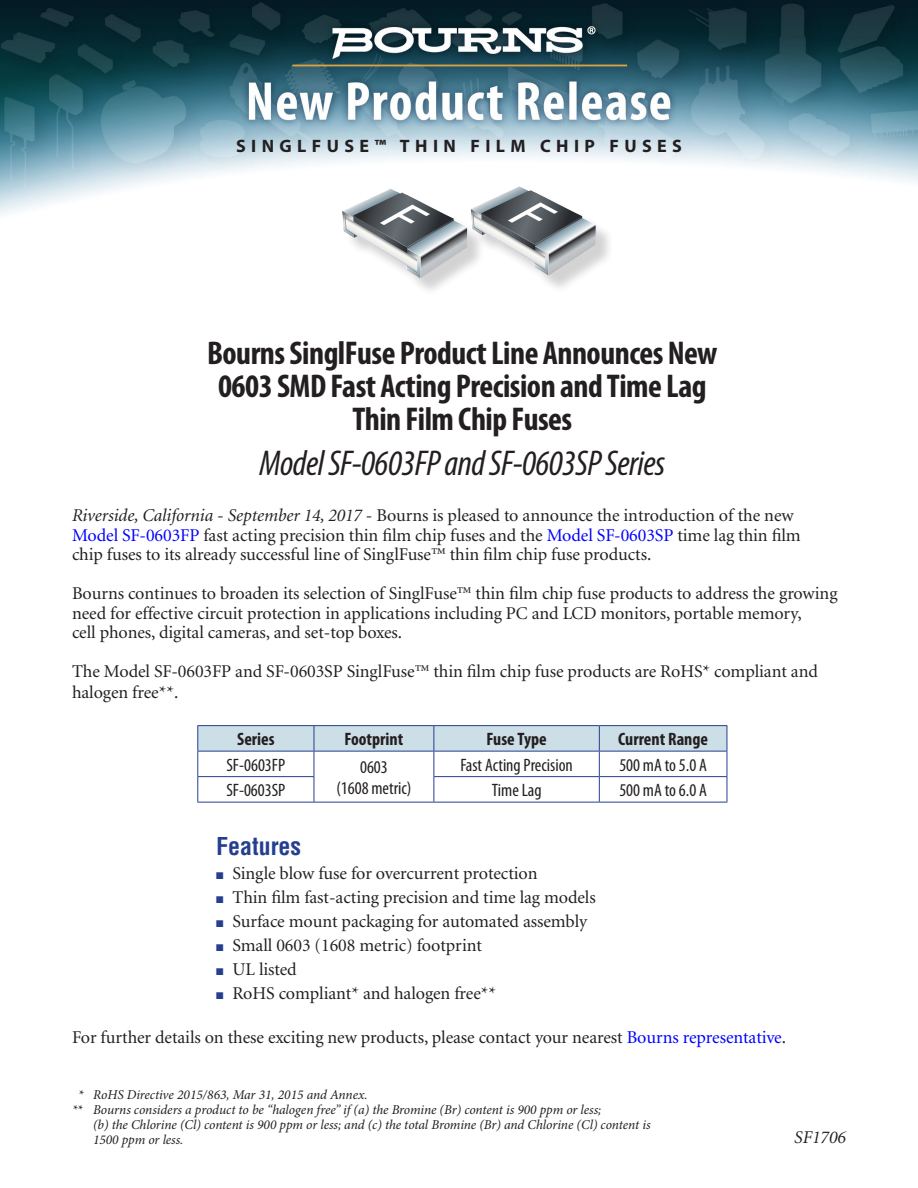
<style>
.page{position:relative;width:918px;height:1188px;background:#fff}
.page>*{position:absolute;margin:0;border:0;box-sizing:border-box;transform-origin:0 0}
.t1{font:italic condensed 36px "Myriad Pro";letter-spacing:-.015em;color:#231f20}
.t2{font:700 condensed 33px/33px "Myriad Pro";letter-spacing:-.015em;color:#231f20;text-align:center}
.t3{font:700 condensed 24px "Helvetica";color:#253f8e}
.t4{font:18px/19.5px "Minion";letter-spacing:-.005em;color:#231f20}
.t5{font:condensed 18px/21px "Myriad Pro";color:#231f20;text-align:center}
.t6{font:700 condensed 18px "Myriad Pro";color:#231f20}
.t7{font:700 18px "Myriad Pro";letter-spacing:.3em;color:#231f20}
.t8{font:italic 18px "Minion";color:#231f20}
.t9{font:italic 13.5px/15px "Minion Pro";letter-spacing:-.005em;color:#231f20}
.s1{font-style:italic}
.s2{color:#00f}
.s3{color:#253f8e}
</style>
<div class="page">
<img style="left:0;top:0;width:918px;height:216px">
<hr style="left:197px;top:725px;width:117px;height:1px;background:#253f8e">
<hr style="left:314px;top:725px;width:120px;height:1px;background:#253f8e">
<hr style="left:434px;top:725px;width:165px;height:1px;background:#253f8e">
<hr style="left:599px;top:725px;width:128px;height:1px;background:#253f8e">
<svg style="left:197px;top:726px;width:531px;height:76px"></svg>
<hr style="left:197px;top:802px;width:117px;height:1px;background:#253f8e">
<hr style="left:314px;top:802px;width:120px;height:1px;background:#253f8e">
<hr style="left:434px;top:802px;width:165px;height:1px;background:#253f8e">
<hr style="left:599px;top:802px;width:128px;height:1px;background:#253f8e">
<div style="left:345px;top:189px;width:269px;height:107px;background:#231f20;opacity:.2"></div>
<img style="left:342px;top:189px;width:125px;height:89px">
<img style="left:471px;top:186px;width:125px;height:90px">
<p class="t7" style="left:236px;top:134px;width:447px">SINGLFUSE™ THIN FILM CHIP FUSES</p>
<p class="t2" style="left:207px;top:337px;width:512px">Bourns SinglFuse Product Line Announces New</p>
<p class="t2" style="left:218px;top:370px;width:490px">0603 SMD Fast Acting Precision and Time Lag<br>Thin Film Chip Fuses</p>
<p class="t1" style="left:259px;top:441px;width:407px">Model SF-0603FP and SF-0603SP Series</p>
<p class="t4" style="left:72px;top:506px;width:730px"><span class="s1">Riverside, California - September 14, 2017</span> - Bourns is pleased to announce the introduction of the new<br><span class="s2">Model SF-0603FP</span> fast acting precision thin film chip fuses and the <span class="s2">Model SF-0603SP</span> time lag thin film chip fuses to its already successful line of SinglFuse™ thin film chip fuse products.</p>
<p class="t4" style="left:72px;top:584px;width:767px">Bourns continues to broaden its selection of SinglFuse™ thin film chip fuse products to address the growing need for effective circuit protection in applications including PC and LCD monitors, portable memory,<br>cell phones, digital cameras, and set-top boxes.</p>
<p class="t4" style="left:72px;top:662px;width:747px;line-height:21px">The Model SF-0603FP and SF-0603SP SinglFuse™ thin film chip fuse products are RoHS* compliant and halogen free**.</p>
<p class="t6" style="left:237px;top:729px;width:39px">Series</p>
<p class="t6" style="left:344px;top:729px;width:60px">Footprint</p>
<p class="t6" style="left:486px;top:729px;width:62px">Fuse Type</p>
<p class="t6" style="left:618px;top:729px;width:91px">Current Range</p>
<p class="t5" style="left:226px;top:754px;width:60px">SF-0603FP</p>
<p class="t5" style="left:336px;top:756px;width:77px">0603<br>(1608 metric)</p>
<p class="t5" style="left:460px;top:754px;width:114px">Fast Acting Precision</p>
<p class="t5" style="left:619px;top:754px;width:89px">500 mA to 5.0 A</p>
<p class="t5" style="left:226px;top:779px;width:61px">SF-0603SP</p>
<p class="t5" style="left:492px;top:779px;width:51px">Time Lag</p>
<p class="t5" style="left:619px;top:779px;width:89px">500 mA to 6.0 A</p>
<p class="t3" style="left:216px;top:832px;width:87px">Features</p>
<p class="t4" style="left:216px;top:864px;width:323px"><span class="s3">■</span> Single blow fuse for overcurrent protection</p>
<p class="t4" style="left:216px;top:888px;width:381px"><span class="s3">■</span> Thin film fast-acting precision and time lag models</p>
<p class="t4" style="left:216px;top:912px;width:373px"><span class="s3">■</span> Surface mount packaging for automated assembly</p>
<p class="t4" style="left:216px;top:936px;width:268px"><span class="s3">■</span> Small 0603 (1608 metric) footprint</p>
<p class="t4" style="left:216px;top:960px;width:82px"><span class="s3">■</span> UL listed</p>
<p class="t4" style="left:216px;top:984px;width:282px"><span class="s3">■</span> RoHS compliant* and halogen free**</p>
<p class="t4" style="left:72px;top:1028px;width:716px">For further details on these exciting new products, please contact your nearest <span class="s2">Bourns representative</span>.</p>
<p class="t9" style="left:78px;top:1087px;width:291px">* RoHS Directive 2015/863, Mar 31, 2015 and Annex.</p>
<p class="t9" style="left:93px;top:1102px;width:559px;text-indent:-21px">** Bourns considers a product to be “halogen free” if (a) the Bromine (Br) content is 900 ppm or less;<br>(b) the Chlorine (Cl) content is 900 ppm or less; and (c) the total Bromine (Br) and Chlorine (Cl) content is<br>1500 ppm or less.</p>
<p class="t8" style="left:794px;top:1128px;width:53px">SF1706</p>
</div>
